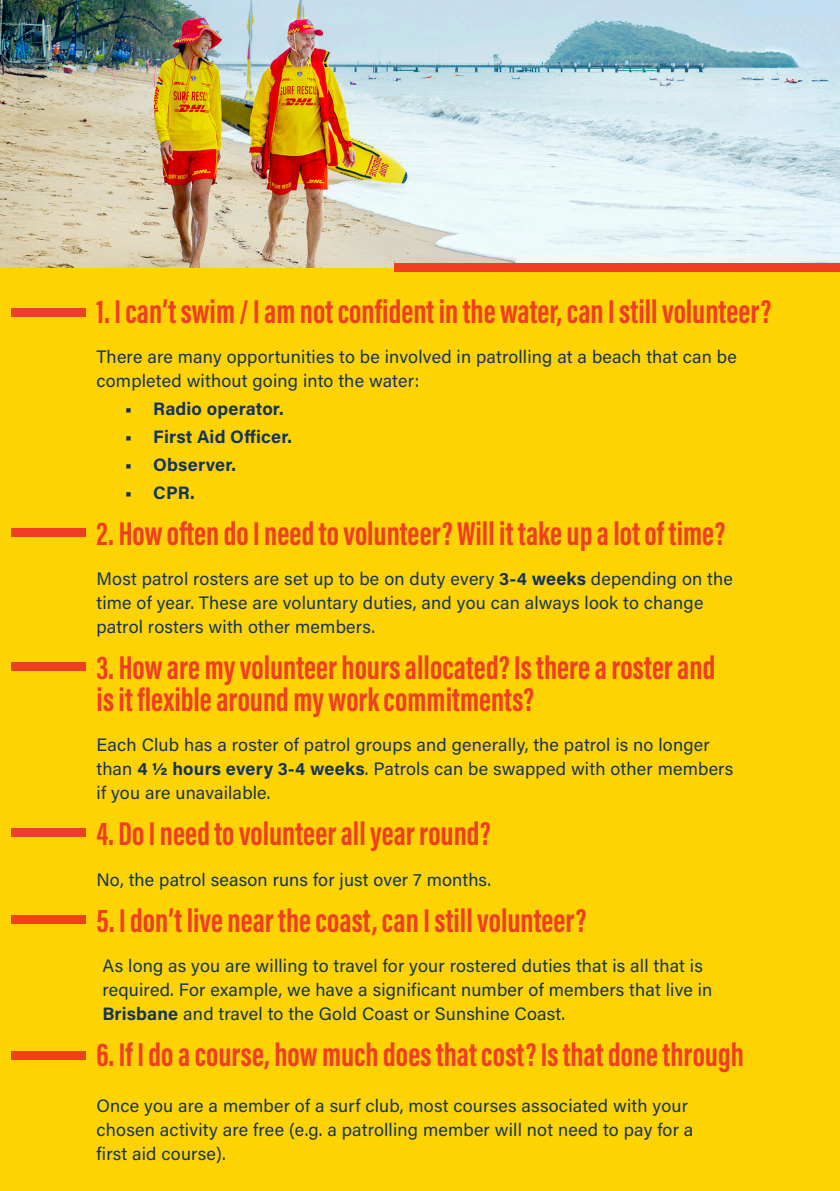
<style>
.page{position:relative;width:840px;height:1191px;background:#fff}
.page>*{position:absolute;margin:0;border:0;box-sizing:border-box;transform-origin:0 0}
.t1{font:700 34px/32px "Acumin Pro Extra Cond";color:#ef3e22}
.t2{font:18px/24px "Acumin Pro";letter-spacing:.01em;color:#13355d}
.t3{font:700 18px "Acumin Pro";letter-spacing:.01em;color:#13355d}
.s1{font-weight:700}
</style>
<div class="page">
<div style="left:0;top:0;width:839px;height:1191px;background:#fed304"></div>
<div style="left:11px;top:308px;width:75px;height:8px;background:#ef3e22"></div>
<img style="left:0;top:0;width:839px;height:267px">
<div style="left:394px;top:263px;width:445px;height:8px;background:#ef3e22"></div>
<div style="left:11px;top:528px;width:75px;height:9px;background:#ef3e22"></div>
<div style="left:11px;top:662px;width:75px;height:9px;background:#ef3e22"></div>
<div style="left:11px;top:828px;width:75px;height:9px;background:#ef3e22"></div>
<div style="left:11px;top:915px;width:75px;height:8px;background:#ef3e22"></div>
<div style="left:11px;top:1051px;width:75px;height:8px;background:#ef3e22"></div>
<p class="t1" style="left:96px;top:295px;width:676px">1. I can’t swim / I am not confident in the water, can I still volunteer?</p>
<p class="t2" style="left:96px;top:344px;width:641px">There are many opportunities to be involved in patrolling at a beach that can be completed without going into the water:</p>
<p class="t3" style="left:125px;top:396px;width:160px">• Radio operator.</p>
<p class="t3" style="left:125px;top:424px;width:169px">• First Aid Officer.</p>
<p class="t3" style="left:125px;top:452px;width:113px">• Observer.</p>
<p class="t3" style="left:125px;top:480px;width:71px">• CPR.</p>
<p class="t1" style="left:96px;top:517px;width:630px">2. How often do I need to volunteer? Will it take up a lot of time?</p>
<p class="t2" style="left:96px;top:566px;width:637px">Most patrol rosters are set up to be on duty every <span class="s1">3-4 weeks</span> depending on the time of year. These are voluntary duties, and you can always look to change patrol rosters with other members.</p>
<p class="t1" style="left:96px;top:651px;width:620px">3. How are my volunteer hours allocated? Is there a roster and is it flexible around my work commitments?</p>
<p class="t2" style="left:96px;top:732px;width:638px">Each Club has a roster of patrol groups and generally, the patrol is no longer than <span class="s1">4 ½ hours every 3-4 weeks</span>. Patrols can be swapped with other members if you are unavailable.</p>
<p class="t1" style="left:96px;top:817px;width:395px">4. Do I need to volunteer all year round?</p>
<p class="t2" style="left:96px;top:866px;width:396px">No, the patrol season runs for just over 7 months.</p>
<p class="t1" style="left:96px;top:904px;width:491px">5. I don’t live near the coast, can I still volunteer?</p>
<p class="t2" style="left:102px;top:952px;width:611px">As long as you are willing to travel for your rostered duties that is all that is required. For example, we have a significant number of members that live in<br><span class="s1">Brisbane</span> and travel to the Gold Coast or Sunshine Coast.</p>
<p class="t1" style="left:96px;top:1038px;width:648px">6. If I do a course, how much does that cost? Is that done through</p>
<p class="t2" style="left:96px;top:1092px;width:598px">Once you are a member of a surf club, most courses associated with your chosen activity are free (e.g. a patrolling member will not need to pay for a first aid course).</p>
</div>
